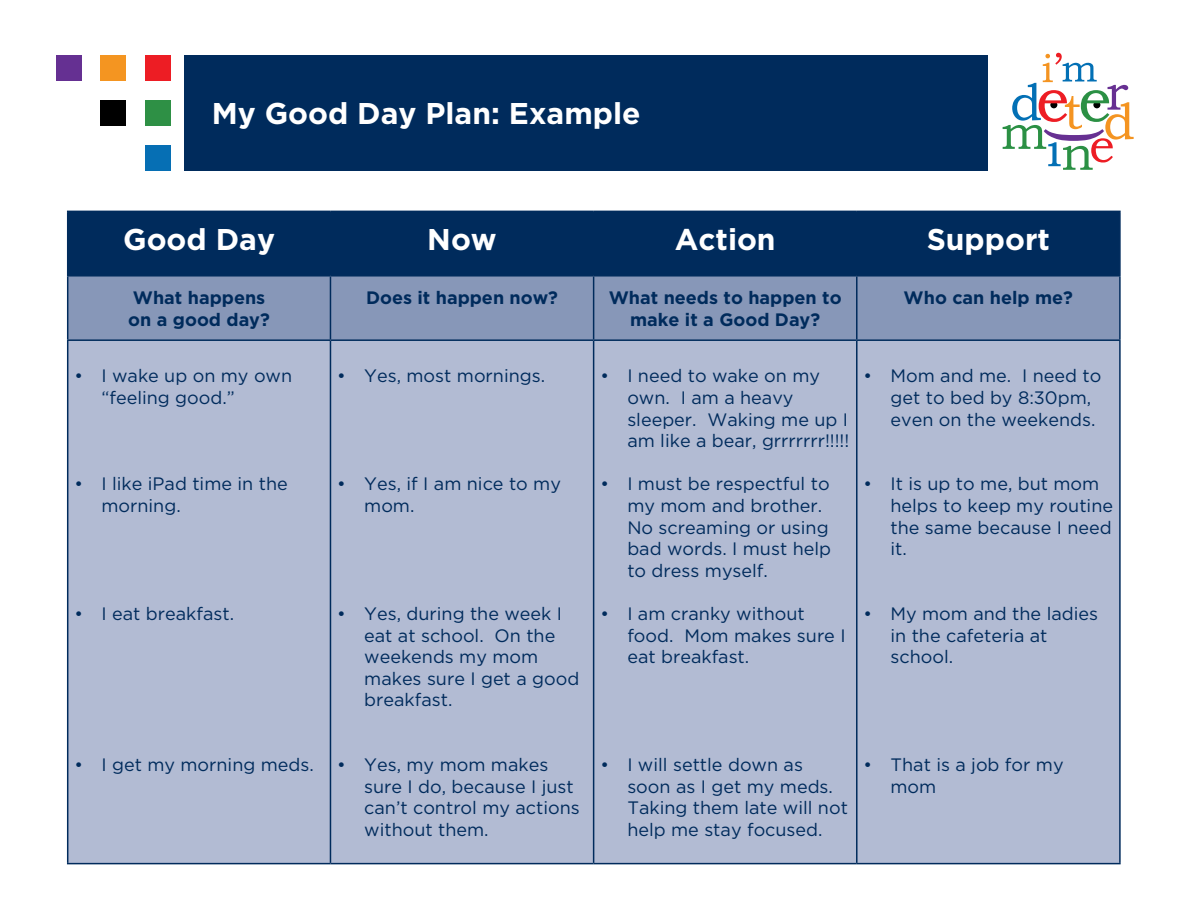
<style>
.page{position:relative;width:1188px;height:918px;background:#fff}
.page>*{position:absolute;margin:0;border:0;box-sizing:border-box;transform-origin:0 0}
.t1{font:700 30px "Gotham";color:#fff}
.t2{font:18px/21.6px "Gotham";color:#002b5c}
.t3{font:700 18px/21.6px "Gotham";color:#002b5c}
</style>
<div class="page">
<svg style="left:1003px;top:53px;width:131px;height:117px"></svg>
<div style="left:184px;top:55px;width:804px;height:116px;background:#002b5c"></div>
<div style="left:145px;top:55px;width:26px;height:26px;background:#ed1d24"></div>
<div style="left:101px;top:100px;width:25px;height:26px;background:#000"></div>
<div style="left:145px;top:100px;width:26px;height:26px;background:#2e9045"></div>
<div style="left:56px;top:55px;width:26px;height:26px;background:#653092"></div>
<div style="left:101px;top:55px;width:25px;height:26px;background:#f49521"></div>
<div style="left:145px;top:145px;width:26px;height:26px;background:#066fb4"></div>
<div style="left:68px;top:212px;width:1051px;height:63px;background:#002b5c"></div>
<div style="left:68px;top:277px;width:1051px;height:62px;background:#8797b8"></div>
<div style="left:68px;top:341px;width:1051px;height:522px;background:#b2bbd3"></div>
<hr style="left:67px;top:211px;width:263px;height:1px;background:#002b5c">
<hr style="left:67px;top:212px;width:1px;height:63px;background:#002b5c">
<hr style="left:330px;top:211px;width:264px;height:1px;background:#002b5c">
<hr style="left:330px;top:212px;width:1px;height:63px;background:#002b5c">
<hr style="left:594px;top:211px;width:263px;height:1px;background:#002b5c">
<hr style="left:593px;top:212px;width:1px;height:63px;background:#002b5c">
<hr style="left:857px;top:211px;width:264px;height:1px;background:#002b5c">
<hr style="left:856px;top:212px;width:2px;height:63px;background:#002b5c">
<hr style="left:1119px;top:212px;width:2px;height:63px;background:#002b5c">
<hr style="left:67px;top:275px;width:263px;height:2px;background:#002b5c">
<hr style="left:67px;top:277px;width:1px;height:62px;background:#002b5c">
<hr style="left:330px;top:275px;width:264px;height:2px;background:#002b5c">
<hr style="left:330px;top:277px;width:1px;height:62px;background:#002b5c">
<hr style="left:594px;top:275px;width:263px;height:2px;background:#002b5c">
<hr style="left:593px;top:277px;width:1px;height:62px;background:#002b5c">
<hr style="left:857px;top:275px;width:264px;height:2px;background:#002b5c">
<hr style="left:856px;top:277px;width:2px;height:62px;background:#002b5c">
<hr style="left:1119px;top:277px;width:2px;height:62px;background:#002b5c">
<hr style="left:67px;top:339px;width:263px;height:2px;background:#002b5c">
<hr style="left:67px;top:341px;width:1px;height:522px;background:#002b5c">
<hr style="left:330px;top:339px;width:264px;height:2px;background:#002b5c">
<hr style="left:330px;top:341px;width:1px;height:522px;background:#002b5c">
<hr style="left:594px;top:339px;width:263px;height:2px;background:#002b5c">
<hr style="left:593px;top:341px;width:1px;height:522px;background:#002b5c">
<hr style="left:857px;top:339px;width:264px;height:2px;background:#002b5c">
<hr style="left:856px;top:341px;width:2px;height:522px;background:#002b5c">
<hr style="left:1119px;top:341px;width:2px;height:522px;background:#002b5c">
<hr style="left:67px;top:863px;width:263px;height:1px;background:#002b5c">
<hr style="left:330px;top:863px;width:264px;height:1px;background:#002b5c">
<hr style="left:594px;top:863px;width:263px;height:1px;background:#002b5c">
<hr style="left:857px;top:863px;width:264px;height:1px;background:#002b5c">
<h1 class="t1" style="left:212px;top:96px;width:430px">My Good Day Plan: Example</h1>
<h1 class="t1" style="left:123px;top:222px;width:153px">Good Day</h1>
<h1 class="t1" style="left:427px;top:222px;width:71px">Now</h1>
<h1 class="t1" style="left:675px;top:222px;width:102px">Action</h1>
<h1 class="t1" style="left:927px;top:222px;width:125px">Support</h1>
<p class="t3" style="left:128px;top:287px;width:143px">What happens on a good day?</p>
<p class="t3" style="left:366px;top:287px;width:194px">Does it happen now?</p>
<p class="t3" style="left:609px;top:287px;width:234px;text-align:center">What needs to happen to make it a Good Day?</p>
<p class="t3" style="left:904px;top:287px;width:171px">Who can help me?</p>
<p class="t2" style="left:101px;top:365px;width:192px;text-indent:-27px">• I wake up on my own “feeling good.”</p>
<p class="t2" style="left:101px;top:473px;width:188px;text-indent:-27px">• I like iPad time in the morning.</p>
<p class="t2" style="left:74px;top:603px;width:161px">• I eat breakfast.</p>
<p class="t2" style="left:337px;top:365px;width:209px">• Yes, most mornings.</p>
<p class="t2" style="left:364px;top:473px;width:198px;text-indent:-27px">• Yes, if I am nice to my mom.</p>
<p class="t2" style="left:364px;top:603px;width:217px;text-indent:-27px">• Yes, during the week I eat at school. On the weekends my mom makes sure I get a good breakfast.</p>
<p class="t2" style="left:627px;top:365px;width:224px;text-indent:-27px">• I need to wake on my own. I am a heavy sleeper. Waking me up I am like a bear, grrrrrrr!!!!!</p>
<p class="t2" style="left:627px;top:473px;width:205px;text-indent:-27px">• I must be respectful to my mom and brother.<br>No screaming or using bad words. I must help to dress myself.</p>
<p class="t2" style="left:627px;top:603px;width:220px;text-indent:-27px">• I am cranky without food. Mom makes sure I eat breakfast.</p>
<p class="t2" style="left:891px;top:365px;width:212px;text-indent:-27px">• Mom and me. I need to get to bed by 8:30pm, even on the weekends.</p>
<p class="t2" style="left:891px;top:473px;width:224px;text-indent:-27px">• It is up to me, but mom helps to keep my routine the same because I need it.</p>
<p class="t2" style="left:891px;top:603px;width:209px;text-indent:-27px">• My mom and the ladies in the cafeteria at school.</p>
<p class="t2" style="left:74px;top:754px;width:241px">• I get my morning meds.</p>
<p class="t2" style="left:364px;top:754px;width:217px;text-indent:-27px">• Yes, my mom makes sure I do, because I just can’t control my actions without them.</p>
<p class="t2" style="left:627px;top:754px;width:222px;text-indent:-27px">• I will settle down as soon as I get my meds.<br>Taking them late will not help me stay focused.</p>
<p class="t2" style="left:891px;top:754px;width:175px;text-indent:-27px">• That is a job for my mom</p>
</div>
